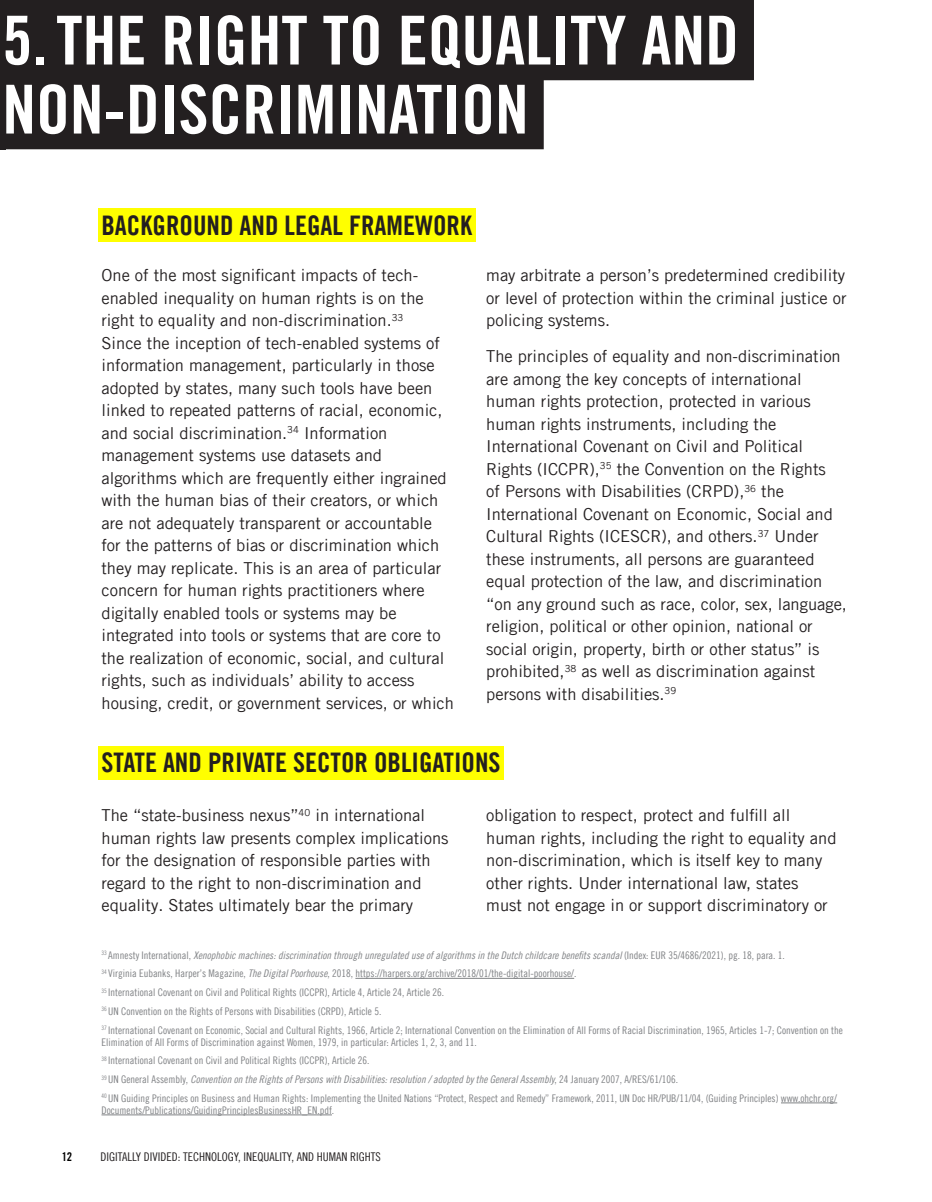
<style>
.page{position:relative;width:932px;height:1202px;background:#fff}
.page>*{position:absolute;margin:0;border:0;box-sizing:border-box;transform-origin:0 0}
.Box_Subtitle_copy{font:67.5px/69px "Amnesty Trade Gothic Bd Cn 20";color:#fff}
.Heading{font:27px "Amnesty Trade Gothic Bd Cn 20";color:#231f20}
.body_text{font:16.5px/22.5px "Amnesty Trade Gothic";color:#231f20}
.t1{font:12px "Amnesty Trade Gothic Cn 18";color:#231f20}
.t2{font:12px "Amnesty Trade Gothic Bd Cn 20";color:#000}
.Reference_Bottom{font:10.5px/12px "Amnesty Trade Gothic Cn 18";color:#808285}
.Reference_Bottom-2{font:10.5px "Amnesty Trade Gothic Cn 18 Obl";color:#808285}
.s1{font-family:"Amnesty Trade Gothic Cn 18"}
.s2{font-family:"Amnesty Trade Gothic Cn 18 Obl"}
</style>
<div class="page">
<hr style="left:355px;top:978px;width:219px;height:1px;background:#808285">
<hr style="left:781px;top:1102px;width:56px;height:1px;background:#808285">
<hr style="left:101px;top:1114px;width:231px;height:1px;background:#808285">
<div style="left:98px;top:208px;width:377px;height:34px;background:#ff0"></div>
<div style="left:98px;top:745px;width:406px;height:34px;background:#ff0"></div>
<div style="left:0;top:0;width:6px;height:149px;background:#231f20"></div>
<div style="left:2px;top:0;width:752px;height:80px;background:#231f20"></div>
<div style="left:2px;top:67px;width:541px;height:82px;background:#231f20"></div>
<p class="Box_Subtitle_copy" style="left:2px;top:5px;width:738px">5.THE RIGHT TO EQUALITY AND<br>NON-DISCRIMINATION</p>
<p class="Heading" style="left:101px;top:209px;width:372px">BACKGROUND AND LEGAL FRAMEWORK</p>
<p class="body_text" style="left:101px;top:264px;width:354px">One of the most significant impacts of tech&shy;enabled inequality on human rights is on the right to equality and non-discrimination.<sup>33<br></sup>Since the inception of tech-enabled systems of information management, particularly in those adopted by states, many such tools have been linked to repeated patterns of racial, economic, and social discrimination.<sup>34</sup> Information management systems use datasets and algorithms which are frequently either ingrained with the human bias of their creators, or which are not adequately transparent or accountable for the patterns of bias or discrimination which they may replicate. This is an area of particular concern for human rights practitioners where digitally enabled tools or systems may be integrated into tools or systems that are core to the realization of economic, social, and cultural rights, such as individuals’ ability to access housing, credit, or government services, or which</p>
<p class="body_text" style="left:486px;top:264px;width:362px;text-align:justify">may arbitrate a person’s predetermined credibility or level of protection within the criminal justice or policing systems.</p>
<p class="body_text" style="left:486px;top:345px;width:362px">The principles of equality and non-discrimination are among the key concepts of international human rights protection, protected in various human rights instruments, including the International Covenant on Civil and Political Rights (ICCPR),<sup>35</sup> the Convention on the Rights<br>of Persons with Disabilities (CRPD),<sup>36</sup> the International Covenant on Economic, Social and Cultural Rights (ICESCR), and others.<sup>37</sup> Under these instruments, all persons are guaranteed equal protection of the law, and discrimination “on any ground such as race, color, sex, language, religion, political or other opinion, national or social origin, property, birth or other status” is prohibited,<sup>38</sup> as well as discrimination against persons with disabilities.<sup>39</sup></p>
<p class="Heading" style="left:101px;top:746px;width:400px">STATE AND PRIVATE SECTOR OBLIGATIONS</p>
<p class="body_text" style="left:101px;top:804px;width:348px">The “state-business nexus”<sup>40</sup> in international human rights law presents complex implications for the designation of responsible parties with regard to the right to non-discrimination and equality. States ultimately bear the primary</p>
<p class="body_text" style="left:486px;top:804px;width:352px">obligation to respect, protect and fulfill all human rights, including the right to equality and non-discrimination, which is itself key to many other rights. Under international law, states must not engage in or support discriminatory or</p>
<p class="Reference_Bottom-2" style="left:101px;top:948px;width:685px"><sup>33</sup> <span class="s1">Amnesty International,</span> Xenophobic machines: discrimination through unregulated use of algorithms in the Dutch childcare benefits scandal <span class="s1">(Index: EUR 35/4686/2021), pg. 18, para. 1.</span></p>
<p class="Reference_Bottom" style="left:101px;top:967px;width:476px"><sup>34</sup> Virginia Eubanks, Harper’s Magazine, <span class="s2">The Digital Poorhouse</span>, 2018, https://harpers.org/archive/2018/01/the-digital-poorhouse/.</p>
<p class="Reference_Bottom" style="left:101px;top:986px;width:344px"><sup>35</sup> International Covenant on Civil and Political Rights (ICCPR), Article 4, Article 24, Article 26.</p>
<p class="Reference_Bottom" style="left:101px;top:1005px;width:281px"><sup>36</sup> UN Convention on the Rights of Persons with Disabilities (CRPD), Article 5.</p>
<p class="Reference_Bottom" style="left:101px;top:1023px;width:742px"><sup>37</sup> International Covenant on Economic, Social and Cultural Rights, 1966, Article 2; International Convention on the Elimination of All Forms of Racial Discrimination, 1965, Articles 1-7; Convention on the<br>Elimination of All Forms of Discrimination against Women, 1979, in particular: Articles 1, 2, 3, and 11.</p>
<p class="Reference_Bottom" style="left:101px;top:1054px;width:270px"><sup>38</sup> International Covenant on Civil and Political Rights (ICCPR), Article 26.</p>
<p class="Reference_Bottom-2" style="left:101px;top:1073px;width:578px"><sup>39</sup> <span class="s1">UN General Assembly,</span> Convention on the Rights of Persons with Disabilities: resolution / adopted by the General Assembly<span class="s1">, 24 January 2007, A/RES/61/106.</span></p>
<p class="Reference_Bottom" style="left:101px;top:1092px;width:737px"><sup>40</sup> UN Guiding Principles on Business and Human Rights: Implementing the United Nations “Protect, Respect and Remedy” Framework, 2011, UN Doc HR/PUB/11/04, (Guiding Principles) www.ohchr.org/<br>Documents/Publications/GuidingPrinciplesBusinessHR_EN.pdf.</p>
<p class="t2" style="left:62px;top:1148px;width:12px">12</p>
<p class="t1" style="left:100px;top:1149px;width:282px">DIGITALLY DIVIDED: TECHNOLOGY, INEQUALITY, AND HUMAN RIGHTS</p>
</div>
